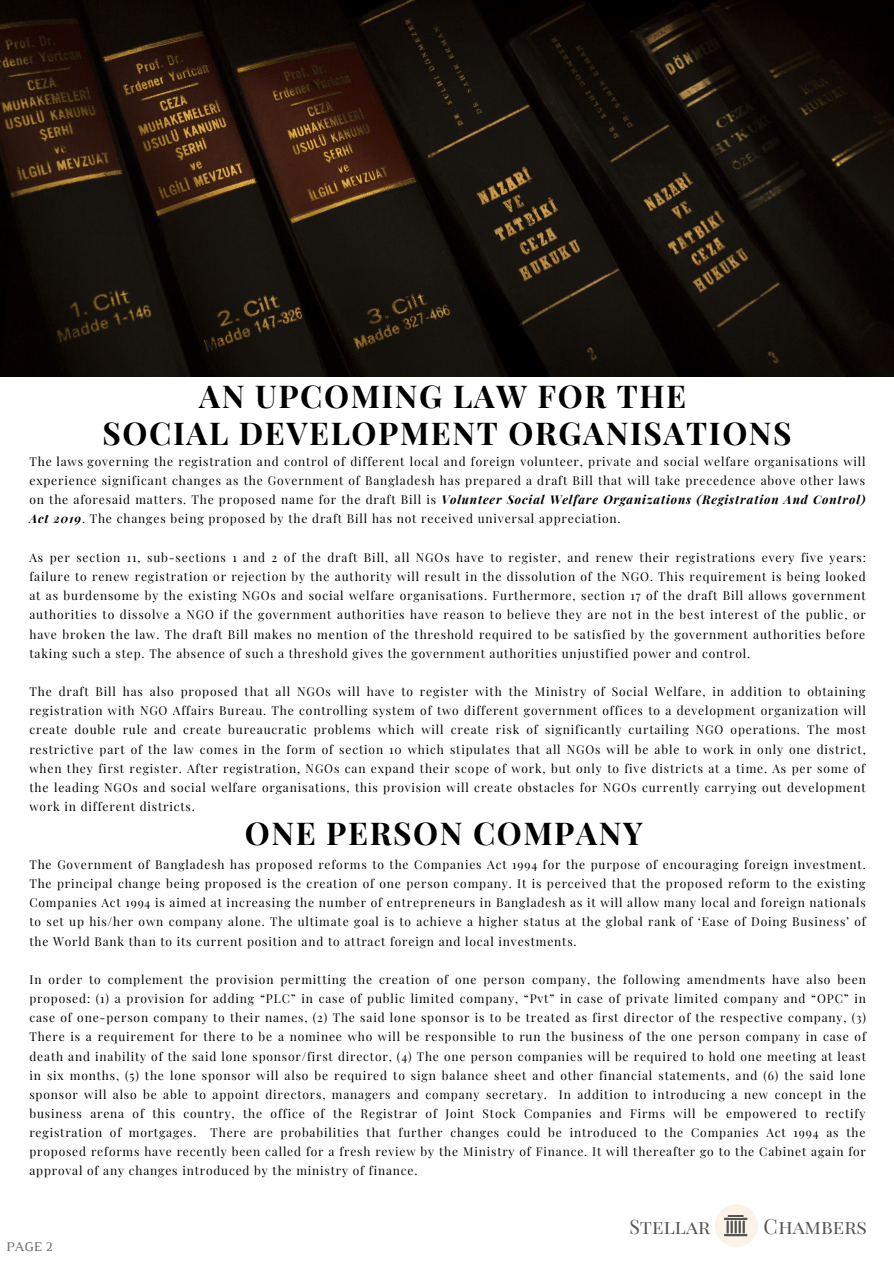
<style>
.page{position:relative;width:894px;height:1264px;background:#fff}
.page>*{position:absolute;margin:0;border:0;box-sizing:border-box;transform-origin:0 0}
.t1{font:700 31.5px/37.2px "Playfair Display";letter-spacing:.05em;color:#000;text-align:center}
.t2{font:19.5px "Playfair Display SC";color:#545454}
.t3{font:19.35px "Playfair Display SC";color:#545454}
.t4{font:13.5px "Luthier";color:#666}
.t5{font:12px/19.2px "Playfair Display";letter-spacing:.07em;color:#000;text-align:justify}
.s1{font-weight:700;font-style:italic}
.s2{font-size:20.55px}
</style>
<div class="page">
<img style="left:0;top:0;width:893px;height:376px">
<svg style="left:715px;top:1204px;width:42px;height:43px"></svg>
<hr style="left:723px;top:1233px;width:24px;height:3px;background:#545454">
<hr style="left:727px;top:1214px;width:16px;height:3px;background:#545454">
<h1 class="t1" style="left:103px;top:376px;width:690px">AN UPCOMING LAW FOR THE<br>SOCIAL DEVELOPMENT ORGANISATIONS</h1>
<p class="t5" style="left:29px;top:451px;width:837px">The laws governing the registration and control of different local and foreign volunteer, private and social welfare organisations will experience significant changes as the Government of Bangladesh has prepared a draft Bill that will take precedence above other laws on the aforesaid matters. The proposed name for the draft Bill is <span class="s1">Volunteer Social Welfare Organizations (Registration And Control)<br>Act 2019</span>. The changes being proposed by the draft Bill has not received universal appreciation.</p>
<p class="t5" style="left:29px;top:547px;width:837px">As per section 11, sub-sections 1 and 2 of the draft Bill, all NGOs have to register, and renew their registrations every five years: failure to renew registration or rejection by the authority will result in the dissolution of the NGO. This requirement is being looked at as burdensome by the existing NGOs and social welfare organisations. Furthermore, section 17 of the draft Bill allows government authorities to dissolve a NGO if the government authorities have reason to believe they are not in the best interest of the public, or have broken the law. The draft Bill makes no mention of the threshold required to be satisfied by the government authorities before taking such a step. The absence of such a threshold gives the government authorities unjustified power and control.</p>
<p class="t5" style="left:29px;top:681px;width:837px">The draft Bill has also proposed that all NGOs will have to register with the Ministry of Social Welfare, in addition to obtaining registration with NGO Affairs Bureau. The controlling system of two different government offices to a development organization will create double rule and create bureaucratic problems which will create risk of significantly curtailing NGO operations. The most restrictive part of the law comes in the form of section 10 which stipulates that all NGOs will be able to work in only one district, when they first register. After registration, NGOs can expand their scope of work, but only to five districts at a time. As per some of the leading NGOs and social welfare organisations, this provision will create obstacles for NGOs currently carrying out development work in different districts.</p>
<h1 class="t1" style="left:245px;top:813px;width:399px">ONE PERSON COMPANY</h1>
<p class="t5" style="left:29px;top:854px;width:837px">The Government of Bangladesh has proposed reforms to the Companies Act 1994 for the purpose of encouraging foreign investment.<br>The principal change being proposed is the creation of one person company. It is perceived that the proposed reform to the existing Companies Act 1994 is aimed at increasing the number of entrepreneurs in Bangladesh as it will allow many local and foreign nationals to set up his/her own company alone. The ultimate goal is to achieve a higher status at the global rank of ‘Ease of Doing Business’ of the World Bank than to its current position and to attract foreign and local investments.</p>
<p class="t5" style="left:29px;top:969px;width:837px">In order to complement the provision permitting the creation of one person company, the following amendments have also been proposed: (1) a provision for adding “PLC” in case of public limited company, “Pvt” in case of private limited company and “OPC” in case of one-person company to their names, (2) The said lone sponsor is to be treated as first director of the respective company, (3)<br>There is a requirement for there to be a nominee who will be responsible to run the business of the one person company in case of death and inability of the said lone sponsor/first director, (4) The one person companies will be required to hold one meeting at least in six months, (5) the lone sponsor will also be required to sign balance sheet and other financial statements, and (6) the said lone sponsor will also be able to appoint directors, managers and company secretary. In addition to introducing a new concept in the business arena of this country, the office of the Registrar of Joint Stock Companies and Firms will be empowered to rectify registration of mortgages. There are probabilities that further changes could be introduced to the Companies Act 1994 as the proposed reforms have recently been called for a fresh review by the Ministry of Finance. It will thereafter go to the Cabinet again for approval of any changes introduced by the ministry of finance.</p>
<p class="t4" style="left:6px;top:1241px;width:48px">PAGE 2</p>
<h3 class="t3" style="left:629px;top:1212px;width:82px">STELLAR</h3>
<h2 class="t2" style="left:763px;top:1212px;width:105px"><span class="s2">C</span>HAMBERS</h2>
</div>
